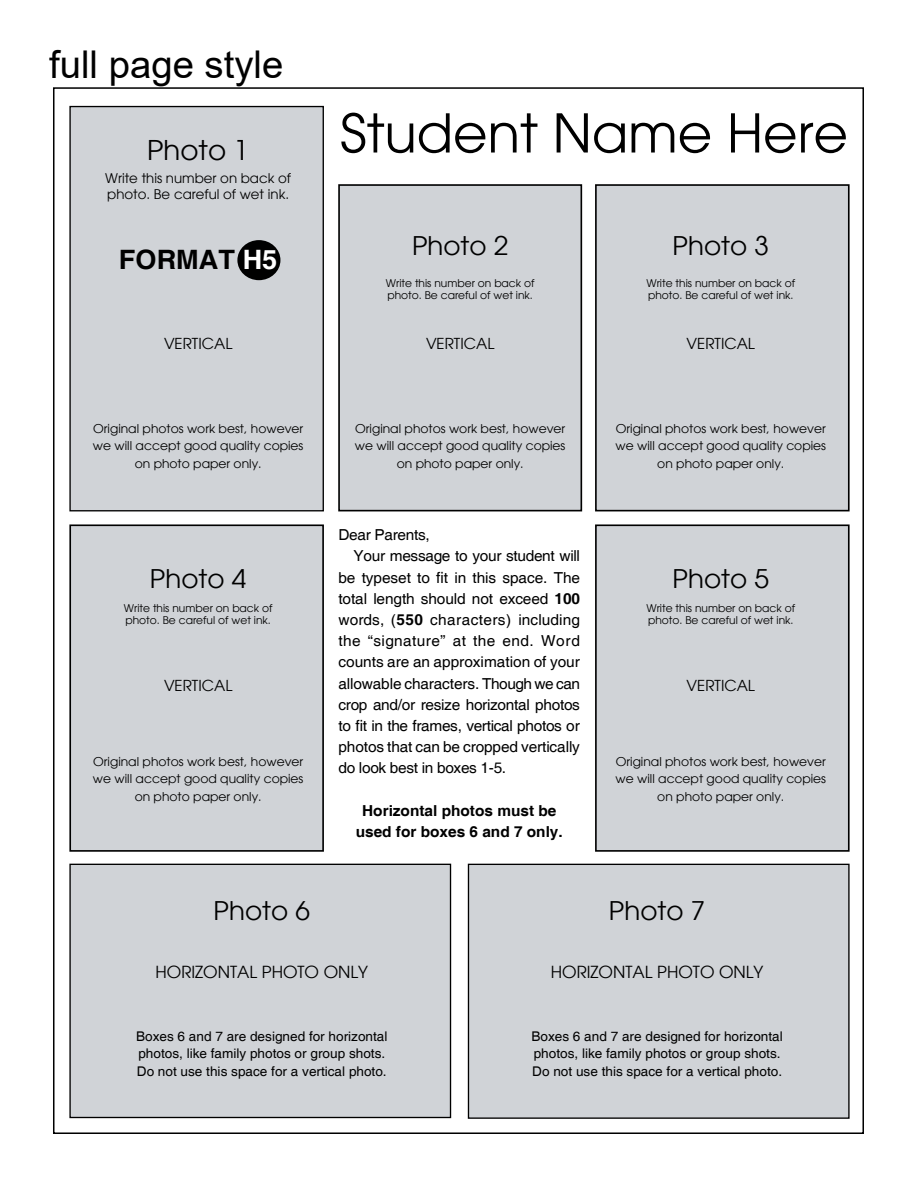
<style>
.page{position:relative;width:918px;height:1188px;background:#fff}
.page>*{position:absolute;margin:0;border:0;box-sizing:border-box;transform-origin:0 0}
.t1{font:52.95px "Avant Garde";color:#000}
.t2{font:38.25px "Arial";color:#000}
.t3{font:27.3px "Avant Garde";color:#000}
.t4{font:700 26.7px "Helvetica";color:#000}
.t5{font:25.8px "Avant Garde";color:#000}
.t6{font:16.65px "Avant Garde";color:#000}
.t7{font:15.15px "Helvetica";letter-spacing:-.005em;color:#000}
.t8{font:700 15.15px/21.1px "Helvetica";color:#000;text-align:center}
.t9{font:15.15px "Avant Garde";color:#000}
.t10{font:15.15px "Helvetica";letter-spacing:.025em;color:#000}
.t11{font:13.35px/17.4px "Helvetica";color:#000}
.t12{font:13.35px/16px "Avant Garde";color:#000}
.t13{font:12.15px/17.4px "Avant Garde";color:#000;text-align:center}
.t14{font:10.65px/12px "Avant Garde";color:#000}
.s1{color:#fff}
.s2{font-weight:700}
</style>
<div class="page">
<div style="left:70px;top:107px;width:253px;height:404px;background:#d0d3d7"></div>
<div style="left:69px;top:106px;width:255px;height:405px;border:1px solid #000"></div>
<div style="left:70px;top:864px;width:381px;height:254px;background:#d0d3d7"></div>
<div style="left:69px;top:864px;width:382px;height:254px;border:1px solid #000"></div>
<div style="left:468px;top:864px;width:381px;height:254px;background:#d0d3d7"></div>
<div style="left:468px;top:864px;width:382px;height:255px;border:1px solid #000"></div>
<div style="left:596px;top:185px;width:253px;height:326px;background:#d0d3d7"></div>
<div style="left:595px;top:184px;width:255px;height:327px;border:2px solid #000"></div>
<div style="left:596px;top:525px;width:253px;height:326px;background:#d0d3d7"></div>
<div style="left:595px;top:524px;width:255px;height:328px;border:2px solid #000"></div>
<div style="left:70px;top:525px;width:253px;height:326px;background:#d0d3d7"></div>
<div style="left:69px;top:524px;width:255px;height:328px;border:2px solid #000"></div>
<div style="left:339px;top:185px;width:242px;height:326px;background:#d0d3d7"></div>
<div style="left:338px;top:184px;width:244px;height:327px;border:2px solid #000"></div>
<div style="left:237px;top:240px;width:43px;height:40px;background:#000;border-radius:50%"></div>
<h2 class="t2" style="left:49px;top:38px;width:236px">full page style</h2>
<h3 class="t3" style="left:147px;top:134px;width:104px">Photo 1</h3>
<p class="t12" style="left:105px;top:171px;width:187px">Write this number on back of photo. Be careful of wet ink.</p>
<h3 class="t4" style="left:119px;top:243px;width:160px">FORMAT <span class="s1">H5</span></h3>
<h1 class="t1" style="left:340px;top:102px;width:509px">Student Name Here</h1>
<h3 class="t5" style="left:412px;top:230px;width:98px">Photo 2</h3>
<p class="t14" style="left:386px;top:277px;width:150px">Write this number on back of photo. Be careful of wet ink.</p>
<h3 class="t5" style="left:673px;top:230px;width:98px">Photo 3</h3>
<p class="t14" style="left:646px;top:277px;width:150px">Write this number on back of photo. Be careful of wet ink.</p>
<p class="t9" style="left:164px;top:335px;width:70px">VERTICAL</p>
<p class="t9" style="left:426px;top:335px;width:70px">VERTICAL</p>
<p class="t9" style="left:687px;top:335px;width:70px">VERTICAL</p>
<p class="t13" style="left:93px;top:420px;width:212px">Original photos work best, however we will accept good quality copies on photo paper only.</p>
<p class="t13" style="left:355px;top:420px;width:212px">Original photos work best, however we will accept good quality copies on photo paper only.</p>
<p class="t13" style="left:616px;top:420px;width:212px">Original photos work best, however we will accept good quality copies on photo paper only.</p>
<p class="t7" style="left:338px;top:526px;width:93px">Dear Parents,</p>
<p class="t7" style="left:354px;top:547px;width:228px">Your message to your student will</p>
<p class="t7" style="left:338px;top:569px;width:243px">be typeset to fit in this space. The</p>
<p class="t7" style="left:338px;top:590px;width:243px">total length should not exceed <span class="s2">100</span></p>
<p class="t7" style="left:339px;top:611px;width:243px">words, (<span class="s2">550</span> characters) including</p>
<p class="t10" style="left:338px;top:632px;width:243px">the “signature” at the end. Word</p>
<p class="t7" style="left:338px;top:653px;width:243px">counts are an approximation of your</p>
<p class="t7" style="left:338px;top:675px;width:243px">allowable characters. Though we can</p>
<p class="t7" style="left:338px;top:696px;width:243px">crop and/or resize horizontal photos</p>
<p class="t7" style="left:338px;top:717px;width:243px">to fit in the frames, vertical photos or</p>
<p class="t7" style="left:338px;top:738px;width:243px">photos that can be cropped vertically</p>
<p class="t7" style="left:338px;top:759px;width:169px">do look best in boxes 1-5.</p>
<p class="t8" style="left:356px;top:801px;width:209px">Horizontal photos must be used for boxes 6 and 7 only.</p>
<h3 class="t5" style="left:150px;top:563px;width:98px">Photo 4</h3>
<p class="t14" style="left:124px;top:603px;width:150px">Write this number on back of photo. Be careful of wet ink.</p>
<h3 class="t5" style="left:673px;top:563px;width:98px">Photo 5</h3>
<p class="t14" style="left:646px;top:603px;width:150px">Write this number on back of photo. Be careful of wet ink.</p>
<p class="t9" style="left:164px;top:677px;width:70px">VERTICAL</p>
<p class="t9" style="left:687px;top:677px;width:70px">VERTICAL</p>
<p class="t13" style="left:93px;top:753px;width:212px">Original photos work best, however we will accept good quality copies on photo paper only.</p>
<p class="t13" style="left:616px;top:753px;width:212px">Original photos work best, however we will accept good quality copies on photo paper only.</p>
<h3 class="t5" style="left:214px;top:895px;width:98px">Photo 6</h3>
<h3 class="t5" style="left:609px;top:895px;width:98px">Photo 7</h3>
<h3 class="t6" style="left:156px;top:962px;width:214px">HORIZONTAL PHOTO ONLY</h3>
<h3 class="t6" style="left:551px;top:962px;width:214px">HORIZONTAL PHOTO ONLY</h3>
<p class="t11" style="left:136px;top:1028px;width:253px">Boxes 6 and 7 are designed for horizontal photos, like family photos or group shots.<br>Do not use this space for a vertical photo.</p>
<p class="t11" style="left:531px;top:1028px;width:253px">Boxes 6 and 7 are designed for horizontal photos, like family photos or group shots.<br>Do not use this space for a vertical photo.</p>
</div>
